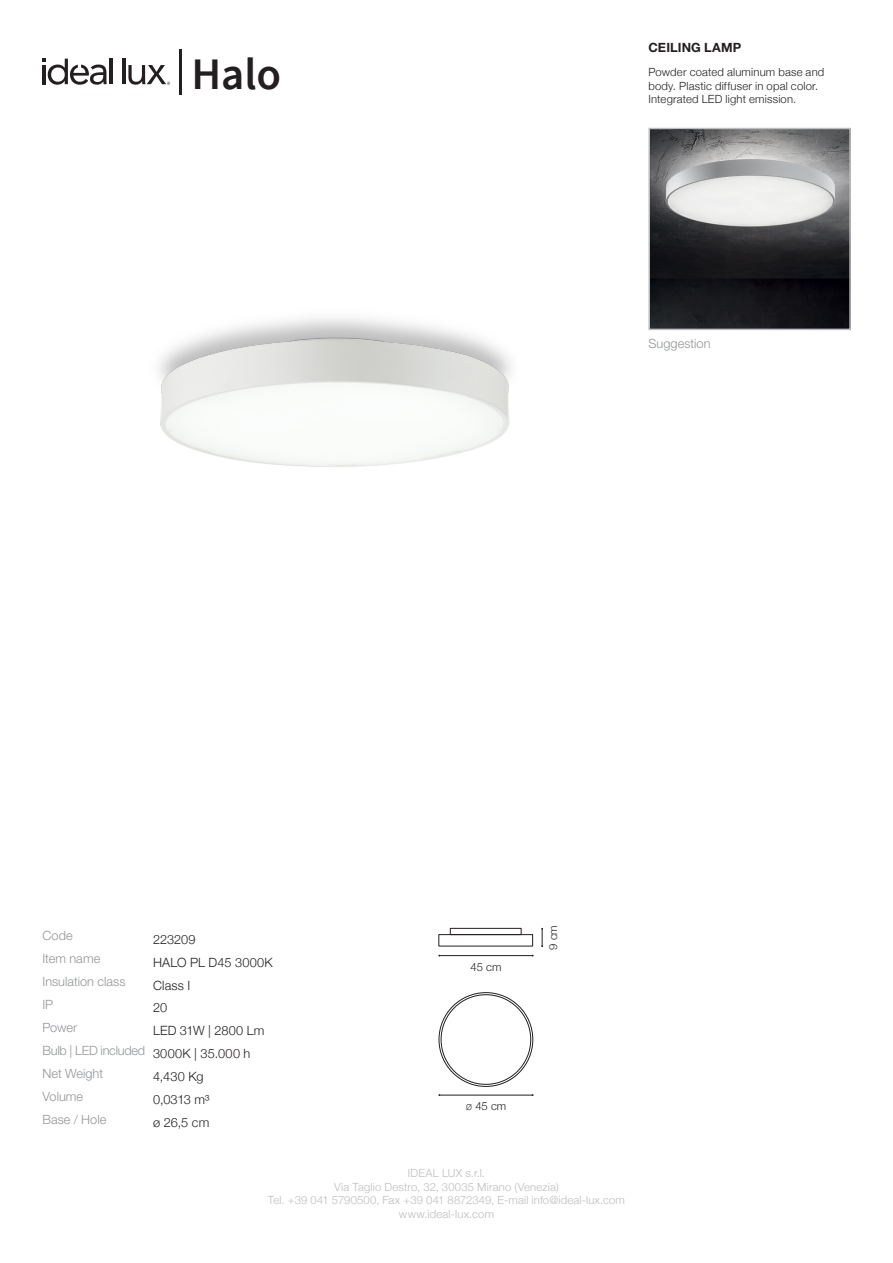
<style>
.page{position:relative;width:893px;height:1263px;background:#fff}
.page>*{position:absolute;margin:0;border:0;box-sizing:border-box;transform-origin:0 0}
.t1{font:600 45px "Source Sans Pro";color:#231f20}
.t2{font:300 12.75px/23px "Helvetica Neue LT Std";color:#939598}
.t3{font:300 12.75px "Helvetica Neue";letter-spacing:.015em;color:#231f20}
.t4{font:700 12.75px "Helvetica Neue LT Std";letter-spacing:.01em;color:#231f20}
.t5{font:300 11.25px/13.5px "Helvetica Neue";letter-spacing:.015em;color:#bcbdc0;text-align:center}
.t6{font:300 11.25px/13.5px "Helvetica Neue";letter-spacing:.015em;color:#231f20}
.t7{font:300 11.25px "Helvetica Neue LT Std";letter-spacing:.015em;color:#bcbdc0}
.s1{font-family:"Source Sans Pro"}
</style>
<div class="page">
<hr style="left:179px;top:49px;width:3px;height:45px;background:#231f20">
<hr style="left:110px;top:59px;width:3px;height:25px;background:#231f20">
<hr style="left:122px;top:59px;width:3px;height:25px;background:#231f20">
<svg style="left:43px;top:59px;width:64px;height:26px"></svg>
<svg style="left:128px;top:65px;width:42px;height:20px"></svg>
<img style="left:651px;top:131px;width:197px;height:196px">
<div style="left:648px;top:128px;width:203px;height:202px;border:2px solid #bcbdc0"></div>
<img style="left:158px;top:317px;width:354px;height:150px">
<hr style="left:439px;top:1095px;width:94px;height:1px;background:#231f20">
<hr style="left:439px;top:955px;width:94px;height:1px;background:#231f20">
<svg style="left:541px;top:928px;width:2px;height:19px"></svg>
<div style="left:450px;top:928px;width:71px;height:7px;border:1px solid #231f20"></div>
<p class="t1" style="left:191px;top:44px;width:91px">Halo</p>
<p class="t4" style="left:648px;top:39px;width:94px">CEILING LAMP</p>
<p class="t6" style="left:648px;top:65px;width:177px">Powder coated aluminum base and body. Plastic diffuser in opal color.<br>Integrated LED light emission.</p>
<p class="t2" style="left:648px;top:332px;width:64px">Suggestion</p>
<p class="t2" style="left:43px;top:924px;width:85px">Code<br>Item name<br>Insulation class</p>
<p class="t3" style="left:153px;top:929px;width:44px">223209</p>
<p class="t3" style="left:153px;top:952px;width:121px">HALO PL D45 3000K</p>
<p class="t3" style="left:153px;top:975px;width:39px">Class I</p>
<p class="t6" style="left:471px;top:959px;width:32px">45 cm</p>
<p class="t6" style="left:546px;top:950px;width:26px;rotate:-90deg">9 cm</p>
<p class="t2" style="left:43px;top:993px;width:12px">IP</p>
<p class="t3" style="left:153px;top:998px;width:16px">20</p>
<p class="t2" style="left:42px;top:1016px;width:104px">Power<br>Bulb | LED included</p>
<p class="t3" style="left:153px;top:1020px;width:113px">LED 31W | 2800 Lm</p>
<p class="t3" style="left:153px;top:1043px;width:99px">3000K | 35.000 h</p>
<p class="t2" style="left:42px;top:1061px;width:62px">Net Weight</p>
<p class="t3" style="left:153px;top:1066px;width:52px">4,430 Kg</p>
<p class="t2" style="left:42px;top:1084px;width:65px">Volume<br>Base / Hole</p>
<p class="t3" style="left:153px;top:1089px;width:58px">0,0313 m³</p>
<p class="t3" style="left:153px;top:1112px;width:58px">ø 26,5 cm</p>
<p class="t6" style="left:466px;top:1099px;width:42px"><span class="s1">Ø</span> 45 cm</p>
<p class="t7" style="left:408px;top:1166px;width:79px">IDEAL LUX s.r.l.</p>
<p class="t5" style="left:268px;top:1179px;width:359px">Via Taglio Destro, 32, 30035 Mirano (Venezia)<br>Tel. +39 041 5790500, Fax +39 041 8872349, E-mail info@ideal-lux.com www.ideal-lux.com</p>
</div>
